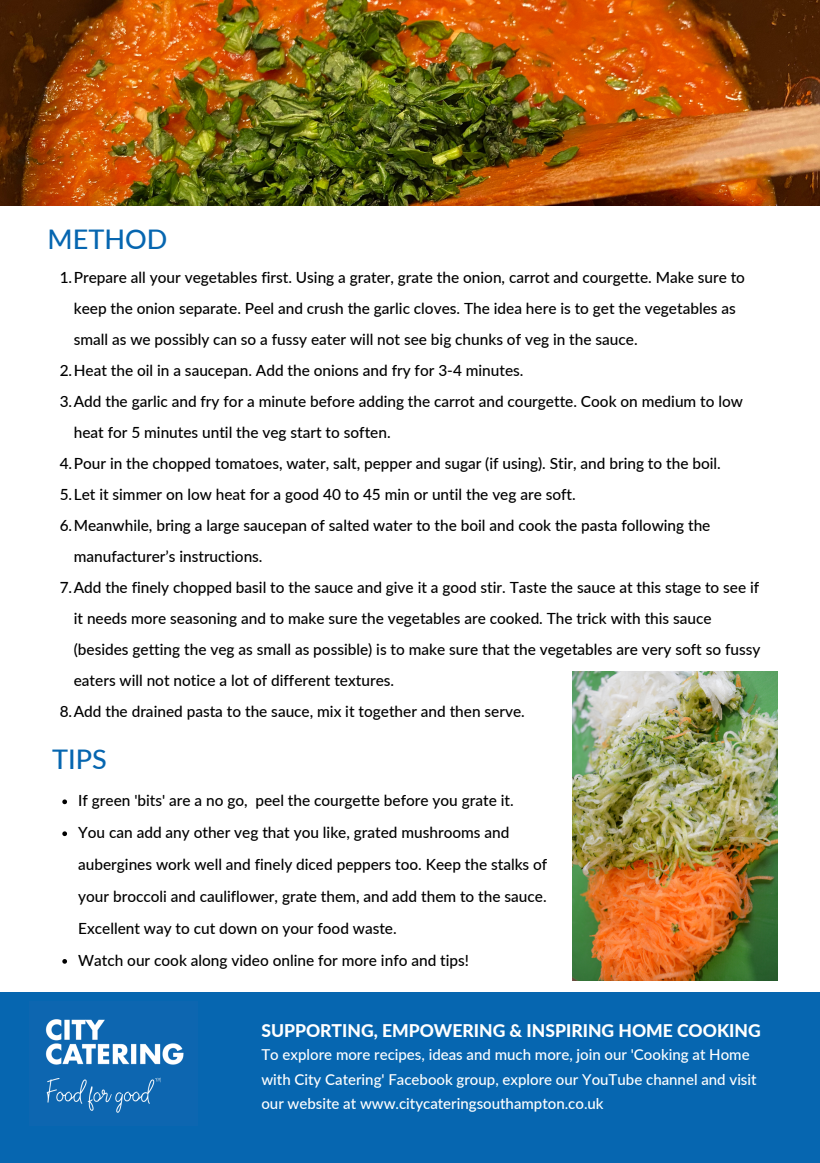
<style>
.page{position:relative;width:820px;height:1163px;background:#fff}
.page>*{position:absolute;margin:0;border:0;box-sizing:border-box;transform-origin:0 0}
.t1{font:500 27px "Lato";color:#0666b0}
.t2{font:800 17.5px "Lato";color:#fff}
.t3{font:500 15.38px/31.9px "Lato";color:#000}
.t4{font:500 15px/24.4px "Lato";color:#fff}
</style>
<div class="page">
<div style="left:0;top:992px;width:819px;height:170px;background:#0666b0"></div>
<img style="left:45px;top:1019px;width:139px;height:94px">
<img style="left:0;top:0;width:819px;height:206px">
<img style="left:572px;top:672px;width:205px;height:308px">
<svg style="left:62px;top:799px;width:5px;height:5px"></svg>
<svg style="left:62px;top:831px;width:5px;height:5px"></svg>
<svg style="left:62px;top:959px;width:5px;height:4px"></svg>
<h1 class="t1" style="left:48px;top:222px;width:121px">METHOD</h1>
<p class="t3" style="left:60px;top:261px;width:686px">1.Prepare all your vegetables first. Using a grater, grate the onion, carrot and courgette. Make sure to</p>
<p class="t3" style="left:74px;top:292px;width:663px">keep the onion separate. Peel and crush the garlic cloves. The idea here is to get the vegetables as</p>
<p class="t3" style="left:74px;top:323px;width:565px">small as we possibly can so a fussy eater will not see big chunks of veg in the sauce.</p>
<p class="t3" style="left:60px;top:354px;width:465px">2.Heat the oil in a saucepan. Add the onions and fry for 3-4 minutes.</p>
<p class="t3" style="left:60px;top:385px;width:684px">3.Add the garlic and fry for a minute before adding the carrot and courgette. Cook on medium to low</p>
<p class="t3" style="left:74px;top:416px;width:318px">heat for 5 minutes until the veg start to soften.</p>
<p class="t3" style="left:60px;top:447px;width:662px">4.Pour in the chopped tomatoes, water, salt, pepper and sugar (if using). Stir, and bring to the boil.</p>
<p class="t3" style="left:60px;top:478px;width:517px">5.Let it simmer on low heat for a good 40 to 45 min or until the veg are soft.</p>
<p class="t3" style="left:60px;top:509px;width:652px">6.Meanwhile, bring a large saucepan of salted water to the boil and cook the pasta following the</p>
<p class="t3" style="left:74px;top:540px;width:190px">manufacturer’s instructions.</p>
<p class="t3" style="left:60px;top:570px;width:701px">7.Add the finely chopped basil to the sauce and give it a good stir. Taste the sauce at this stage to see if</p>
<p class="t3" style="left:74px;top:601px;width:639px">it needs more seasoning and to make sure the vegetables are cooked. The trick with this sauce</p>
<p class="t3" style="left:74px;top:632px;width:688px">(besides getting the veg as small as possible) is to make sure that the vegetables are very soft so fussy</p>
<p class="t3" style="left:74px;top:663px;width:322px">eaters will not notice a lot of different textures.</p>
<p class="t3" style="left:60px;top:694px;width:466px">8.Add the drained pasta to the sauce, mix it together and then serve.</p>
<h1 class="t1" style="left:52px;top:742px;width:56px">TIPS</h1>
<p class="t3" style="left:78px;top:784px;width:470px">If green 'bits' are a no go, peel the courgette before you grate it.<br>You can add any other veg that you like, grated mushrooms and aubergines work well and finely diced peppers too. Keep the stalks of your broccoli and cauliflower, grate them, and add them to the sauce.<br>Excellent way to cut down on your food waste.<br>Watch our cook along video online for more info and tips!</p>
<p class="t2" style="left:261px;top:1019px;width:500px">SUPPORTING, EMPOWERING &amp; INSPIRING HOME COOKING</p>
<p class="t4" style="left:261px;top:1042px;width:496px">To explore more recipes, ideas and much more, join our 'Cooking at Home with City Catering' Facebook group, explore our YouTube channel and visit our website at www.citycateringsouthampton.co.uk</p>
</div>
